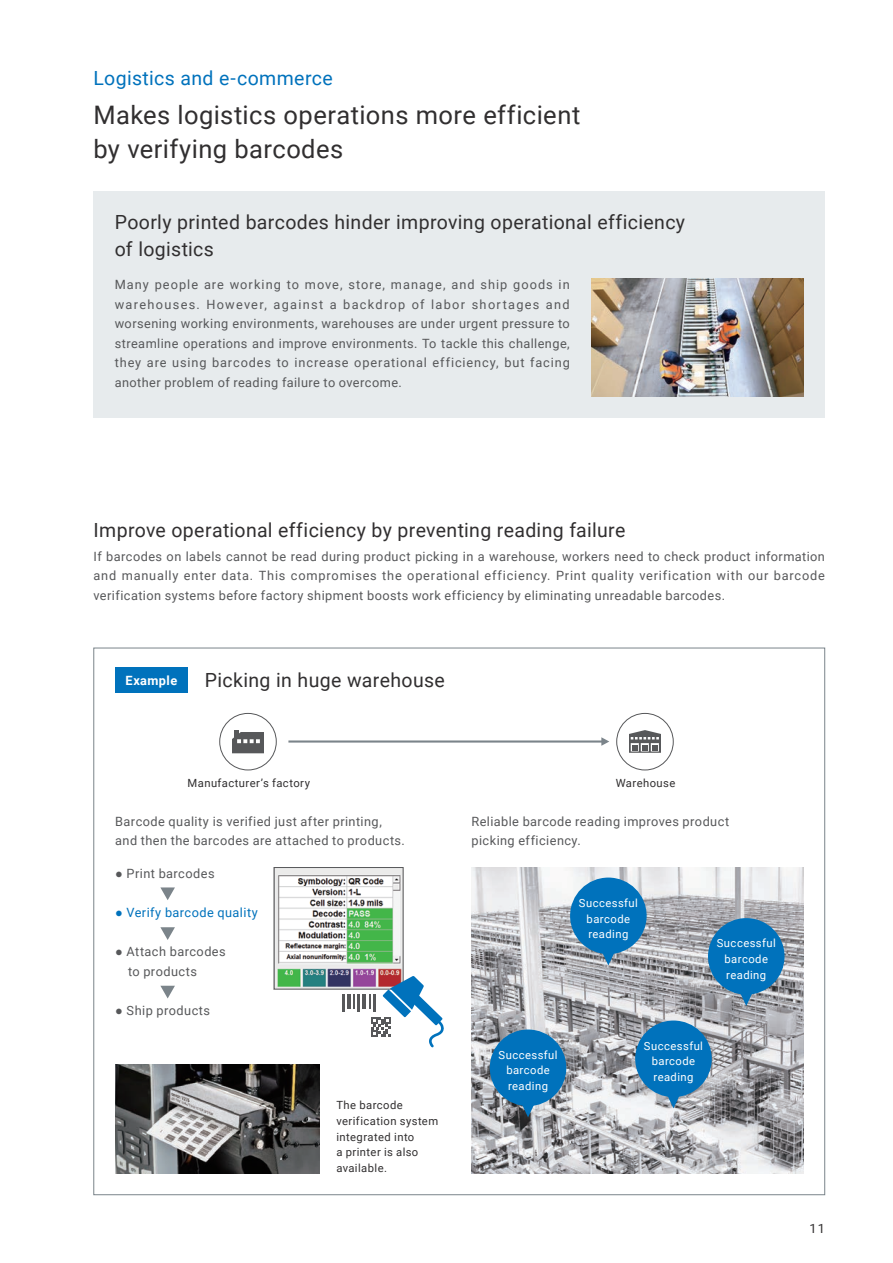
<style>
.page{position:relative;width:893px;height:1263px;background:#fff}
.page>*{position:absolute;margin:0;border:0;box-sizing:border-box;transform-origin:0 0}
.t1{font:25.5px/34.5px "Roboto";letter-spacing:.015em;color:#312f30}
.t2{font:19.5px/27px "Roboto";letter-spacing:.02em;color:#312f30}
.t3{font:19.5px "Roboto";letter-spacing:.02em;color:#0072bc}
.t4{font:12.75px/19.5px "Roboto";letter-spacing:.035em;color:#57585a}
.t5{font:12.75px "Roboto";letter-spacing:.035em;color:#0072bc}
.t6{font:700 12.75px "Roboto";letter-spacing:.035em;color:#fff}
.t7{font:12.75px "Roboto";color:#312f30}
.t8{font:11.25px/15.8px "Roboto";letter-spacing:.04em;color:#312f30}
.t9{font:11.25px/15.8px "Roboto";letter-spacing:.035em;color:#fff;text-align:center}
.s1{font-family:"Georgia"}
</style>
<div class="page">
<div style="left:94px;top:191px;width:731px;height:227px;background:#e7ebed"></div>
<img style="left:471px;top:867px;width:333px;height:307px">
<img style="left:276px;top:869px;width:125px;height:118px">
<div style="left:274px;top:867px;width:129px;height:122px;border:1px solid #57585a"></div>
<img style="left:115px;top:1065px;width:204px;height:109px">
<div style="left:616px;top:713px;width:57px;height:57px;border:1px solid #57585a;border-radius:50%"></div>
<svg style="left:629px;top:730px;width:32px;height:23px"></svg>
<div style="left:219px;top:713px;width:57px;height:57px;border:1px solid #57585a;border-radius:50%"></div>
<div style="left:234px;top:730px;width:5px;height:8px;background:#57585a"></div>
<svg style="left:232px;top:732px;width:32px;height:21px"></svg>
<hr style="left:288px;top:740px;width:316px;height:2px;background:#7b848a">
<svg style="left:601px;top:737px;width:8px;height:9px"></svg>
<svg style="left:160px;top:927px;width:15px;height:13px"></svg>
<svg style="left:160px;top:887px;width:15px;height:13px"></svg>
<svg style="left:160px;top:986px;width:15px;height:12px"></svg>
<svg style="left:342px;top:994px;width:2px;height:18px"></svg>
<svg style="left:353px;top:994px;width:2px;height:14px"></svg>
<hr style="left:347px;top:994px;width:3px;height:14px;background:#57585a">
<hr style="left:357px;top:994px;width:3px;height:18px;background:#57585a">
<hr style="left:363px;top:994px;width:3px;height:14px;background:#57585a">
<svg style="left:369px;top:976px;width:75px;height:72px"></svg>
<img style="left:591px;top:278px;width:213px;height:118px">
<div style="left:115px;top:667px;width:73px;height:25px;background:#0072bc"></div>
<div style="left:570px;top:877px;width:77px;height:77px;background:#0072bc;border-radius:50%"></div>
<svg style="left:594px;top:951px;width:29px;height:14px"></svg>
<div style="left:708px;top:918px;width:76px;height:77px;background:#0072bc;border-radius:50%"></div>
<svg style="left:732px;top:991px;width:29px;height:15px"></svg>
<div style="left:635px;top:1020px;width:77px;height:77px;background:#0072bc;border-radius:50%"></div>
<svg style="left:659px;top:1094px;width:29px;height:14px"></svg>
<div style="left:490px;top:1029px;width:76px;height:77px;background:#0072bc;border-radius:50%"></div>
<svg style="left:514px;top:1103px;width:28px;height:14px"></svg>
<h2 class="t3" style="left:94px;top:64px;width:241px">Logistics and e-commerce</h2>
<h1 class="t1" style="left:94px;top:97px;width:488px">Makes logistics operations more efficient by verifying barcodes</h1>
<h2 class="t2" style="left:115px;top:208px;width:572px">Poorly printed barcodes hinder improving operational efficiency of logistics</h2>
<p class="t4" style="left:115px;top:275px;width:456px;text-align:justify">Many people are working to move, store, manage, and ship goods in warehouses. However, against a backdrop of labor shortages and worsening working environments, warehouses are under urgent pressure to streamline operations and improve environments. To tackle this challenge, they are using barcodes to increase operational efficiency, but facing another problem of reading failure to overcome.</p>
<h2 class="t2" style="left:94px;top:515px;width:533px">Improve operational efficiency by preventing reading failure</h2>
<p class="t4" style="left:94px;top:546px;width:733px;text-align:justify">If barcodes on labels cannot be read during product picking in a warehouse, workers need to check product information and manually enter data. This compromises the operational efficiency. Print quality verification with our barcode verification systems before factory shipment boosts work efficiency by eliminating unreadable barcodes.</p>
<p class="t6" style="left:126px;top:672px;width:53px">Example</p>
<h2 class="t2" style="left:205px;top:665px;width:241px">Picking in huge warehouse</h2>
<p class="t8" style="left:188px;top:774px;width:124px">Manufacturer’s factory</p>
<p class="t8" style="left:616px;top:774px;width:61px">Warehouse</p>
<p class="t4" style="left:115px;top:811px;width:291px">Barcode quality is verified just after printing, and then the barcodes are attached to products.</p>
<p class="t4" style="left:471px;top:811px;width:259px">Reliable barcode reading improves product picking efficiency.</p>
<p class="t4" style="left:115px;top:863px;width:101px"><span class="s1">●</span> Print barcodes</p>
<p class="t5" style="left:115px;top:904px;width:144px"><span class="s1">●</span> Verify barcode quality</p>
<p class="t4" style="left:128px;top:941px;width:99px;text-indent:-13px"><span class="s1">●</span> Attach barcodes to products</p>
<p class="t4" style="left:115px;top:1000px;width:96px"><span class="s1">●</span> Ship products</p>
<p class="t8" style="left:336px;top:1097px;width:103px">The barcode verification system integrated into<br>a printer is also available.</p>
<p class="t9" style="left:579px;top:894px;width:61px">Successful barcode reading</p>
<p class="t9" style="left:717px;top:935px;width:61px">Successful barcode reading</p>
<p class="t9" style="left:498px;top:1046px;width:61px">Successful barcode reading</p>
<p class="t9" style="left:644px;top:1037px;width:61px">Successful barcode reading</p>
<p class="t7" style="left:809px;top:1219px;width:17px">11</p>
</div>
